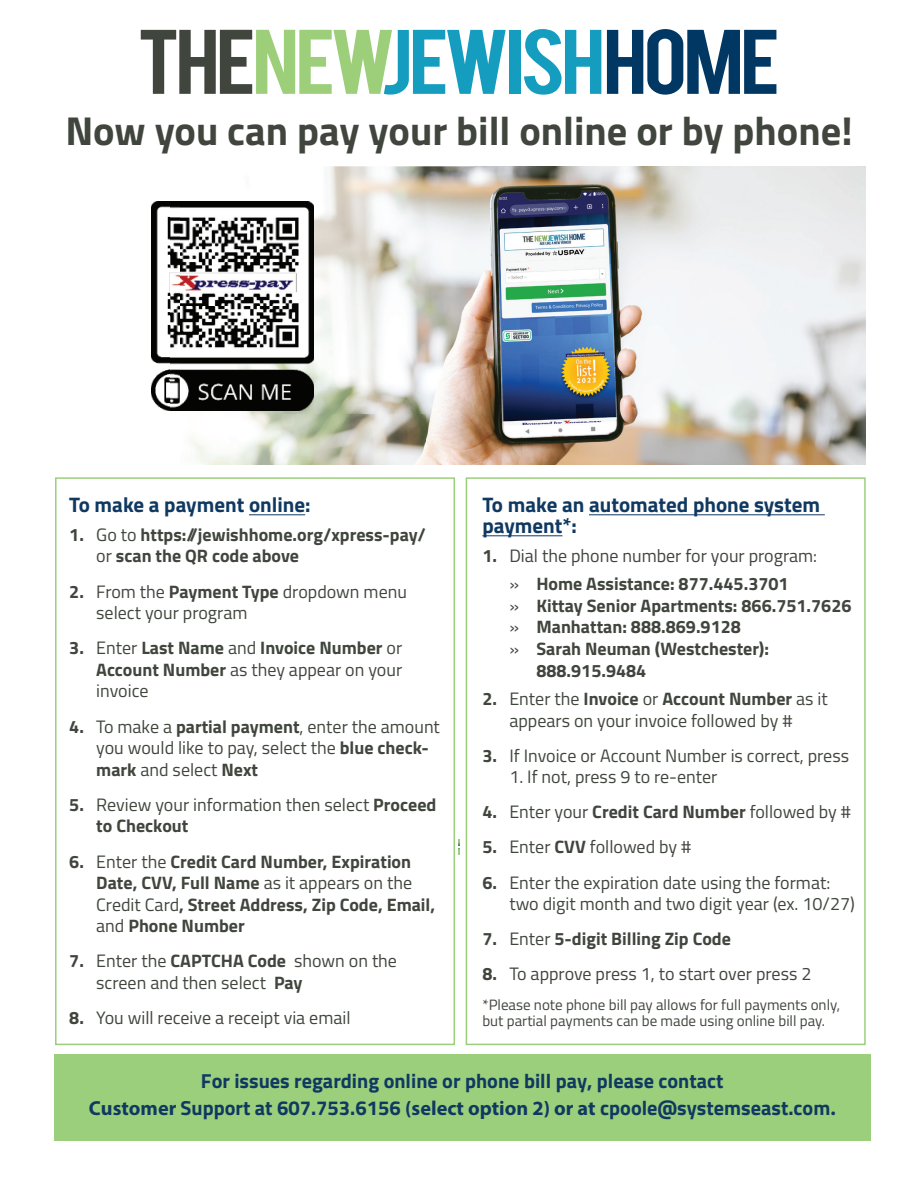
<style>
.page{position:relative;width:918px;height:1188px;background:#fff}
.page>*{position:absolute;margin:0;border:0;box-sizing:border-box;transform-origin:0 0}
.t1{font:700 40.35px "Titillium";color:#40463d}
.t2{font:700 21px/21px "Titillium";color:#103962}
.t3{font:700 20.25px/26.4px "Titillium";color:#103962;text-align:center}
.t4{font:18px/21.6px "Titillium";color:#40463d}
.t5{font:700 18px/21.6px "Titillium";color:#40463d}
.t6{font:15px/15.6px "Titillium";color:#40463d}
.s1{font-weight:400}
.s2{font-weight:700}
.s3{font-family:"Myriad Pro"}
</style>
<div class="page">
<img style="left:474px;top:166px;width:392px;height:298px">
<img style="left:321px;top:166px;width:153px;height:50px">
<img style="left:314px;top:216px;width:111px;height:99px">
<img style="left:425px;top:216px;width:49px;height:248px">
<img style="left:279px;top:315px;width:147px;height:149px">
<img style="left:190px;top:411px;width:89px;height:53px">
<div style="left:54px;top:1054px;width:816px;height:86px;background:#9ccf7b"></div>
<img style="left:151px;top:201px;width:163px;height:210px">
<hr style="left:249px;top:514px;width:56px;height:1px;background:#103962">
<hr style="left:589px;top:514px;width:236px;height:1px;background:#103962">
<hr style="left:482px;top:535px;width:80px;height:1px;background:#103962">
<div style="left:55px;top:477px;width:400px;height:568px;border:2px solid #9ccf7b"></div>
<div style="left:466px;top:477px;width:400px;height:568px;border:2px solid #9ccf7b"></div>
<svg style="left:141px;top:30px;width:365px;height:65px"></svg>
<div style="left:509px;top:30px;width:12px;height:64px;background:#149dbf"></div>
<svg style="left:524px;top:29px;width:77px;height:66px"></svg>
<svg style="left:607px;top:29px;width:169px;height:66px"></svg>
<svg style="left:458px;top:839px;width:2px;height:15px"></svg>
<h1 class="t1" style="left:65px;top:100px;width:789px">Now you can pay your bill online or by phone!</h1>
<p class="t2" style="left:69px;top:494px;width:243px">To make a payment online:</p>
<p class="t5" style="left:96px;top:523px;width:331px;text-indent:-27px">1. <span class="s1">Go to</span> https://jewishhome.org/xpress-pay/ <span class="s1">or</span> scan the QR code above</p>
<p class="t4" style="left:96px;top:580px;width:312px;text-indent:-27px"><span class="s2">2.</span> From the <span class="s2">Payment Type</span> dropdown menu select your program</p>
<p class="t5" style="left:96px;top:636px;width:308px;text-align:justify;text-indent:-27px">3. <span class="s1">Enter</span> Last Name <span class="s1">and</span> Invoice Number <span class="s1">or </span>Account Number <span class="s1">as they appear on your invoice</span></p>
<p class="t4" style="left:96px;top:715px;width:345px;text-indent:-27px"><span class="s2">4.</span> To make a <span class="s2">partial payment</span>, enter the amount you would like to pay, select the <span class="s2">blue check&shy;mark</span> and select <span class="s2">Next</span></p>
<p class="t4" style="left:96px;top:793px;width:342px;text-indent:-27px"><span class="s2">5.</span> Review your information then select <span class="s2">Proceed to Checkout</span></p>
<p class="t5" style="left:96px;top:850px;width:340px;text-indent:-27px">6. <span class="s1">Enter the</span> Credit Card Number, Expiration Date, CVV, Full Name <span class="s1">as it appears on the Credit Card</span>, Street Address, Zip Code, Email, <span class="s1">and</span> Phone Number</p>
<p class="t4" style="left:96px;top:949px;width:302px;text-indent:-27px"><span class="s2">7.</span> Enter the <span class="s2">CAPTCHA Code</span> shown on the screen and then select <span class="s2">Pay</span></p>
<p class="t4" style="left:69px;top:1006px;width:283px"><span class="s2">8.</span> You will receive a receipt via email</p>
<p class="t2" style="left:482px;top:494px;width:339px">To make an automated phone system payment*:</p>
<p class="t4" style="left:482px;top:540px;width:336px;line-height:28.3px;text-align:center"><span class="s2">1.</span> Dial the phone number for your program: » <span class="s2">Home Assistance: 877.445.3701</span></p>
<p class="t5" style="left:509px;top:594px;width:344px"><span class="s1">»</span> Kittay Senior Apartments: 866.751.7626</p>
<p class="t5" style="left:509px;top:615px;width:233px"><span class="s1">»</span> Manhattan: 888.869.9128</p>
<p class="t5" style="left:509px;top:637px;width:261px"><span class="s1">»</span> Sarah Neuman (Westchester):</p>
<p class="t5" style="left:536px;top:659px;width:112px">888.915.9484</p>
<p class="t4" style="left:482px;top:687px;width:347px;text-align:center"><span class="s2">2.</span> Enter the <span class="s2">Invoice</span> or <span class="s2">Account Number</span> as it appears on your invoice followed by #</p>
<p class="t4" style="left:482px;top:744px;width:368px"><span class="s2">3.</span> If Invoice or Account Number is correct, press</p>
<p class="t4" style="left:509px;top:765px;width:210px">1. If not, press 9 to re-enter</p>
<p class="t4" style="left:482px;top:800px;width:370px"><span class="s2">4.</span> Enter your <span class="s2">Credit Card Number</span> followed by #</p>
<p class="t4" style="left:482px;top:835px;width:210px"><span class="s2">5.</span> Enter <span class="s2">CVV</span> followed by #</p>
<p class="t4" style="left:509px;top:871px;width:347px;text-indent:-27px"><span class="s2">6.</span> Enter the expiration date using the format: two digit month and two digit year (ex. 10/27)</p>
<p class="t5" style="left:482px;top:927px;width:250px">7. <span class="s1">Enter</span> 5-digit Billing Zip Code</p>
<p class="t4" style="left:482px;top:962px;width:331px"><span class="s2">8.</span> To approve press 1, to start over press 2</p>
<p class="t6" style="left:482px;top:997px;width:359px">*Please note phone bill pay allows for full payments only, but partial payments can be made using online bill pay.</p>
<p class="t3" style="left:89px;top:1067px;width:748px">For issues regarding online or phone bill pay, please contact<br><span class="s3">Customer</span> Support at 607.753.6156 <span class="s3">(select option 2) or at</span> cpoole@systemseast.com<span class="s3">.</span></p>
</div>
